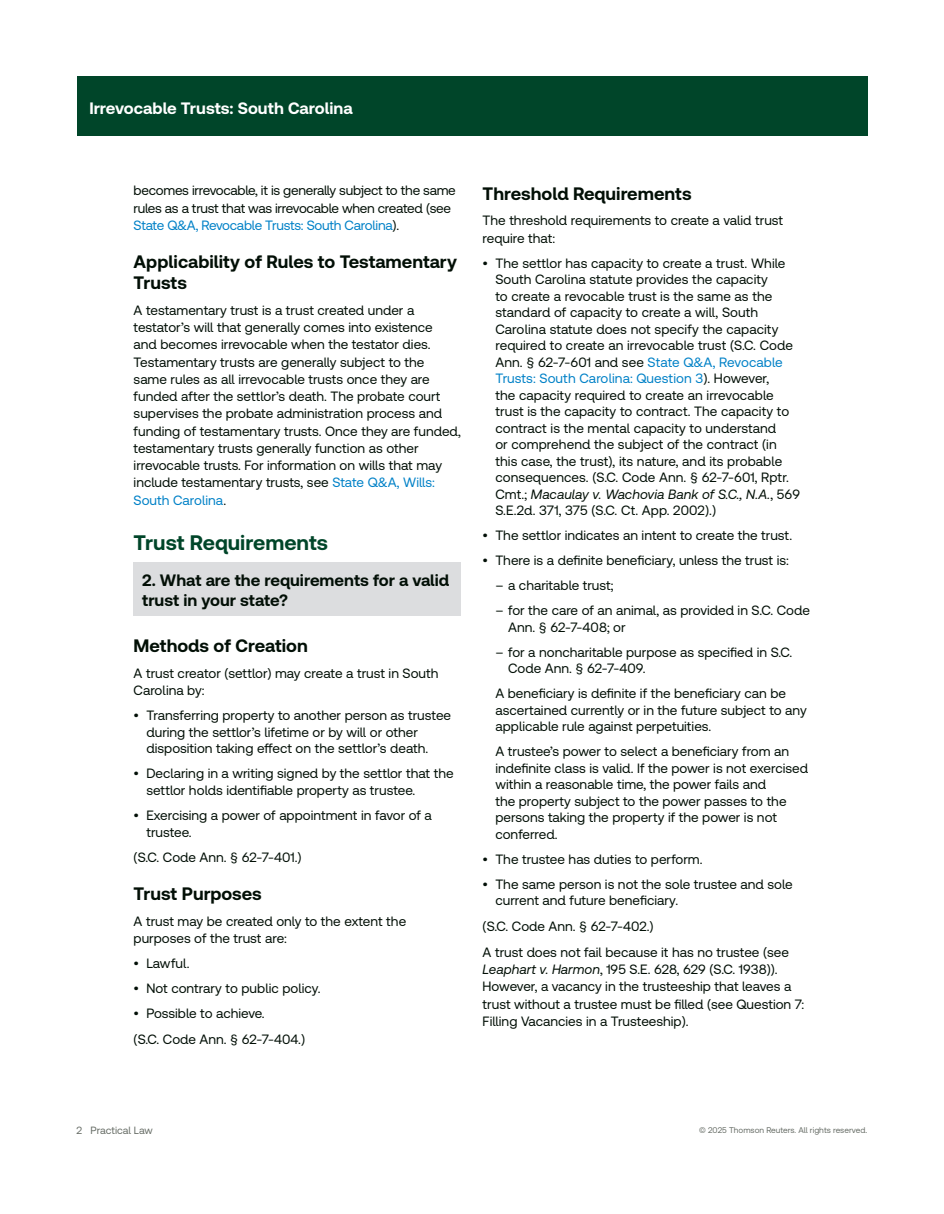
<style>
.page{position:relative;width:944px;height:1214px;background:#fff}
.page>*{position:absolute;margin:0;border:0;box-sizing:border-box;transform-origin:0 0}
.t1{font:700 21px "Clario";color:#004529}
.t2{font:700 18px/21px "Clario";color:#020f06}
.t3{font:700 16.5px/19.5px "Clario";color:#020f06}
.t4{font:700 16.5px "Clario";color:#fff}
.t5{font:13.5px/16.5px "Clario";color:#020f06}
.t6{font:13.5px/17.2px "Clario";letter-spacing:-.02em;color:#020f06}
.t7{font:10.5px "Clario";color:#676d66}
.t8{font:8.25px "Clario";color:#676d66}
.s1{color:#0081c7}
.s2{font-style:italic}
</style>
<div class="page">
<div style="left:77px;top:77px;width:790px;height:59px;background:#004529"></div>
<div style="left:134px;top:562px;width:327px;height:54px;background:#dcdddf"></div>
<p class="t4" style="left:89px;top:98px;width:265px">Irrevocable Trusts: South Carolina</p>
<p class="t6" style="left:134px;top:182px;width:324px">becomes irrevocable, it is generally subject to the same rules as a trust that was irrevocable when created (see<br><span class="s1">State Q&amp;A, Revocable Trusts: South Carolina</span>).</p>
<h2 class="t2" style="left:134px;top:250px;width:325px">Applicability of Rules to Testamentary<br>Trusts</h2>
<p class="t5" style="left:134px;top:301px;width:329px;line-height:17.2px">A testamentary trust is a trust created under a testator’s will that generally comes into existence<br>and becomes irrevocable when the testator dies.<br>Testamentary trusts are generally subject to the same rules as all irrevocable trusts once they are funded after the settlor’s death. The probate court supervises the probate administration process and funding of testamentary trusts. Once they are funded, testamentary trusts generally function as other irrevocable trusts. For information on wills that may include testamentary trusts, see <span class="s1">State Q&amp;A, Wills:<br>South Carolina</span>.</p>
<h1 class="t1" style="left:134px;top:529px;width:196px">Trust Requirements</h1>
<p class="t3" style="left:142px;top:570px;width:308px">2. What are the requirements for a valid trust in your state?</p>
<h2 class="t2" style="left:134px;top:635px;width:176px">Methods of Creation</h2>
<p class="t5" style="left:134px;top:664px;width:306px;line-height:17.2px">A trust creator (settlor) may create a trust in South<br>Carolina by:</p>
<p class="t5" style="left:146px;top:707px;width:306px;text-indent:-13px">• Transferring property to another person as trustee during the settlor’s lifetime or by will or other disposition taking effect on the settlor’s death.</p>
<p class="t5" style="left:146px;top:765px;width:309px;text-indent:-13px">• Declaring in a writing signed by the settlor that the settlor holds identifiable property as trustee.</p>
<p class="t5" style="left:146px;top:806px;width:287px;text-indent:-13px">• Exercising a power of appointment in favor of a trustee.</p>
<p class="t5" style="left:134px;top:849px;width:169px">(S.C. Code Ann. § 62-7-401.)</p>
<h2 class="t2" style="left:134px;top:882px;width:130px">Trust Purposes</h2>
<p class="t5" style="left:134px;top:912px;width:274px;line-height:17.2px">A trust may be created only to the extent the purposes of the trust are:</p>
<p class="t5" style="left:134px;top:955px;width:57px">• Lawful.</p>
<p class="t5" style="left:134px;top:980px;width:188px">• Not contrary to public policy.</p>
<p class="t5" style="left:134px;top:1000px;width:173px;line-height:25.8px">• Possible to achieve.<br>(S.C. Code Ann. § 62-7-404.)</p>
<h2 class="t2" style="left:482px;top:182px;width:210px">Threshold Requirements</h2>
<p class="t5" style="left:482px;top:212px;width:302px;line-height:17.2px">The threshold requirements to create a valid trust require that:</p>
<p class="t5" style="left:495px;top:254px;width:306px;text-indent:-13px">• The settlor has capacity to create a trust. While South Carolina statute provides the capacity<br>to create a revocable trust is the same as the standard of capacity to create a will, South Carolina statute does not specify the capacity required to create an irrevocable trust (S.C. Code Ann. § 62-7-601 and see <span class="s1">State Q&amp;A, Revocable Trusts: South Carolina: Question 3</span>). However,<br>the capacity required to create an irrevocable trust is the capacity to contract. The capacity to contract is the mental capacity to understand<br>or comprehend the subject of the contract (in this case, the trust), its nature, and its probable consequences. (S.C. Code Ann. § 62-7-601, Rptr.<br>Cmt.; <span class="s2">Macaulay v. Wachovia Bank of S.C., N.A.</span>, 569<br>S.E.2d. 371, 375 (S.C. Ct. App. 2002).)</p>
<p class="t5" style="left:482px;top:527px;width:311px">• The settlor indicates an intent to create the trust.</p>
<p class="t5" style="left:482px;top:552px;width:308px">• There is a definite beneficiary, unless the trust is:</p>
<p class="t5" style="left:495px;top:577px;width:120px">– a charitable trust;</p>
<p class="t5" style="left:508px;top:602px;width:303px;text-indent:-13px">– for the care of an animal, as provided in S.C. Code<br>Ann. § 62-7-408; or</p>
<p class="t5" style="left:508px;top:643px;width:286px;text-indent:-13px">– for a noncharitable purpose as specified in S.C.<br>Code Ann. § 62-7-409.</p>
<p class="t5" style="left:495px;top:685px;width:313px">A beneficiary is definite if the beneficiary can be ascertained currently or in the future subject to any applicable rule against perpetuities.</p>
<p class="t5" style="left:495px;top:743px;width:314px">A trustee’s power to select a beneficiary from an indefinite class is valid. If the power is not exercised within a reasonable time, the power fails and<br>the property subject to the power passes to the persons taking the property if the power is not conferred.</p>
<p class="t5" style="left:482px;top:850px;width:221px">• The trustee has duties to perform.</p>
<p class="t5" style="left:495px;top:875px;width:299px;text-indent:-13px">• The same person is not the sole trustee and sole current and future beneficiary.</p>
<p class="t5" style="left:482px;top:913px;width:308px;line-height:25.8px">(S.C. Code Ann. § 62-7-402.)<br>A trust does not fail because it has no trustee (see</p>
<p class="t5" style="left:482px;top:960px;width:323px;line-height:17.2px"><span class="s2">Leaphart v. Harmon</span>, 195 S.E. 628, 629 (S.C. 1938)).<br>However, a vacancy in the trusteeship that leaves a trust without a trustee must be filled (see Question 7:<br>Filling Vacancies in a Trusteeship).</p>
<p class="t7" style="left:77px;top:1124px;width:78px">2 Practical Law</p>
<p class="t8" style="left:699px;top:1124px;width:170px">© 2025 Thomson Reuters. All rights reserved.</p>
</div>
